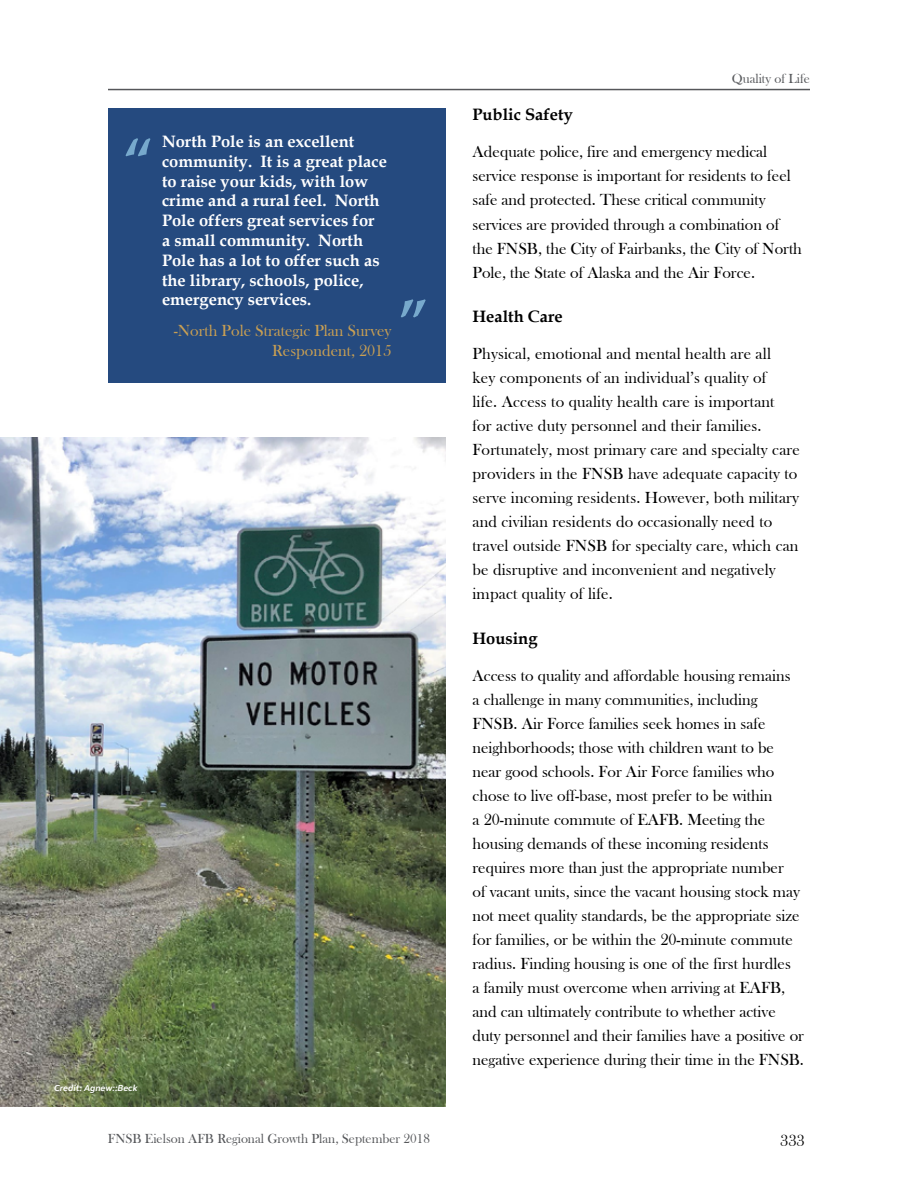
<style>
.page{position:relative;width:918px;height:1188px;background:#fff}
.page>*{position:absolute;margin:0;border:0;box-sizing:border-box;transform-origin:0 0}
.t1{font:700 60px "Book Antiqua";color:#77a9cc}
.t2{font:16.5px/24px "Bask Old Face";color:#000}
.t3{font:700 16.5px/19.8px "Book Antiqua";color:#fff}
.t4{font:16.5px/19.8px "Bask Old Face";color:#c99f53;text-align:right}
.t5{font:700 16.5px "Book Antiqua";color:#000}
.t6{font:13.5px "Bask Old Face";color:#55575a}
.t7{font:italic 700 9px "FS Elliot Pro";color:#fff}
</style>
<div class="page">
<hr style="left:108px;top:89px;width:702px;height:1px;background:#55575a">
<div style="left:108px;top:108px;width:338px;height:275px;background:#254a7f"></div>
<img style="left:0;top:437px;width:446px;height:670px">
<h1 class="t1" style="left:123px;top:120px;width:31px">“</h1>
<p class="t3" style="left:162px;top:131px;width:227px">North Pole is an excellent community. It is a great place to raise your kids, with low crime and a rural feel. North<br>Pole offers great services for a small community. North<br>Pole has a lot to offer such as the library, schools, police, emergency services.</p>
<p class="t4" style="left:174px;top:321px;width:219px">-North Pole Strategic Plan Survey<br>Respondent, 2015</p>
<h1 class="t1" style="left:398px;top:281px;width:31px">”</h1>
<p class="t7" style="left:54px;top:1082px;width:85px">Credit: Agnew::Beck</p>
<p class="t6" style="left:108px;top:1131px;width:324px">FNSB Eielson AFB Regional Growth Plan, September 2018</p>
<p class="t6" style="left:732px;top:71px;width:80px">Quality of Life</p>
<p class="t5" style="left:472px;top:103px;width:102px">Public Safety</p>
<p class="t2" style="left:472px;top:140px;width:331px">Adequate police, fire and emergency medical service response is important for residents to feel safe and protected. These critical community services are provided through a combination of the FNSB, the City of Fairbanks, the City of North Pole, the State of Alaska and the Air Force.</p>
<p class="t5" style="left:472px;top:305px;width:92px">Health Care</p>
<p class="t2" style="left:472px;top:342px;width:329px">Physical, emotional and mental health are all<br>key components of an individual’s quality of<br>life. Access to quality health care is important<br>for active duty personnel and their families.<br>Fortunately, most primary care and specialty care providers in the FNSB have adequate capacity to serve incoming residents. However, both military and civilian residents do occasionally need to travel outside FNSB for specialty care, which can be disruptive and inconvenient and negatively impact quality of life.</p>
<p class="t5" style="left:472px;top:627px;width:67px">Housing</p>
<p class="t2" style="left:472px;top:664px;width:333px">Access to quality and affordable housing remains<br>a challenge in many communities, including FNSB. Air Force families seek homes in safe neighborhoods; those with children want to be near good schools. For Air Force families who chose to live off-base, most prefer to be within<br>a 20-minute commute of EAFB. Meeting the housing demands of these incoming residents requires more than just the appropriate number<br>of vacant units, since the vacant housing stock may not meet quality standards, be the appropriate size for families, or be within the 20-minute commute radius. Finding housing is one of the first hurdles<br>a family must overcome when arriving at EAFB, and can ultimately contribute to whether active duty personnel and their families have a positive or negative experience during their time in the FNSB.</p>
<p class="t2" style="left:780px;top:1129px;width:26px">333</p>
</div>
